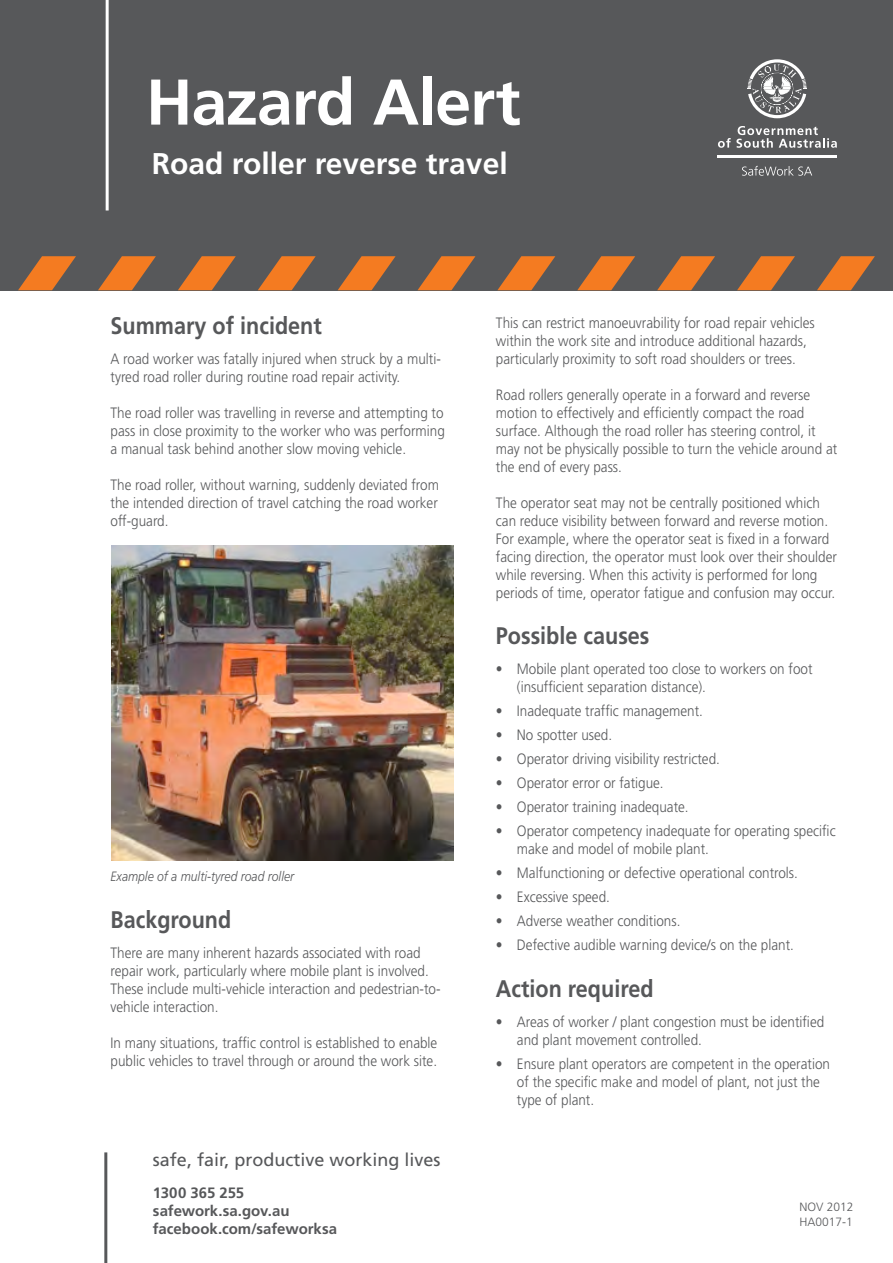
<style>
.page{position:relative;width:893px;height:1263px;background:#fff}
.page>*{position:absolute;margin:0;border:0;box-sizing:border-box;transform-origin:0 0}
.t1{font:700 64.5px "Frutiger";letter-spacing:-.015em;color:#fff}
.t2{font:700 30px "Frutiger";color:#fff}
.t3{font:700 24px "Frutiger";color:#57585a;scale:.9 1}
.t4{font:18px "Frutiger";color:#57585a}
.t5{font:300 15px/18px "Frutiger";color:#57585a;scale:.9 1}
.t6{font:700 15px "Frutiger";letter-spacing:-.005em;color:#57585a}
.t7{font:italic 300 13.5px "Frutiger";color:#57585a;scale:.9 1}
.t8{font:300 12px "Frutiger";color:#57585a}
</style>
<div class="page">
<div style="left:0;top:0;width:893px;height:259px;background:#57585a"></div>
<hr style="left:718px;top:155px;width:119px;height:3px;background:#fff">
<svg style="left:718px;top:126px;width:119px;height:22px"></svg>
<svg style="left:748px;top:59px;width:59px;height:59px"></svg>
<svg style="left:742px;top:166px;width:70px;height:10px"></svg>
<hr style="left:106px;top:0;width:3px;height:210px;background:#fff">
<div style="left:0;top:256px;width:893px;height:34px;background:#57585a"></div>
<svg style="left:18px;top:256px;width:58px;height:34px"></svg>
<svg style="left:98px;top:256px;width:58px;height:34px"></svg>
<svg style="left:178px;top:256px;width:58px;height:34px"></svg>
<svg style="left:258px;top:256px;width:58px;height:34px"></svg>
<svg style="left:338px;top:256px;width:58px;height:34px"></svg>
<svg style="left:418px;top:256px;width:57px;height:34px"></svg>
<svg style="left:497px;top:256px;width:58px;height:34px"></svg>
<svg style="left:577px;top:256px;width:58px;height:34px"></svg>
<svg style="left:657px;top:256px;width:58px;height:34px"></svg>
<svg style="left:737px;top:256px;width:58px;height:34px"></svg>
<svg style="left:817px;top:256px;width:58px;height:34px"></svg>
<hr style="left:104px;top:1152px;width:3px;height:111px;background:#57585a">
<img style="left:112px;top:546px;width:341px;height:314px">
<p class="t1" style="left:146px;top:64px;width:376px">Hazard Alert</p>
<p class="t2" style="left:152px;top:146px;width:357px">Road roller reverse travel</p>
<p class="t3" style="left:111px;top:312px;width:236px">Summary of incident</p>
<p class="t5" style="left:111px;top:350px;width:368px">A road worker was fatally injured when struck by a multi&shy;tyred road roller during routine road repair activity.</p>
<p class="t5" style="left:111px;top:404px;width:373px;text-align:justify">The road roller was travelling in reverse and attempting to pass in close proximity to the worker who was performing a manual task behind another slow moving vehicle.</p>
<p class="t5" style="left:111px;top:476px;width:366px;text-align:justify">The road roller, without warning, suddenly deviated from the intended direction of travel catching the road worker off-guard.</p>
<p class="t7" style="left:111px;top:868px;width:205px">Example of a multi-tyred road roller</p>
<p class="t3" style="left:111px;top:905px;width:136px">Background</p>
<p class="t5" style="left:111px;top:943px;width:368px">There are many inherent hazards associated with road repair work, particularly where mobile plant is involved.<br>These include multi-vehicle interaction and pedestrian-to&shy;vehicle interaction.</p>
<p class="t5" style="left:111px;top:1033px;width:365px">In many situations, traffic control is established to enable public vehicles to travel through or around the work site.</p>
<p class="t4" style="left:153px;top:1149px;width:289px">safe, fair, productive working lives</p>
<p class="t6" style="left:153px;top:1184px;width:93px">1300 365 255</p>
<p class="t6" style="left:153px;top:1202px;width:138px">safework.sa.gov.au</p>
<p class="t6" style="left:153px;top:1220px;width:186px">facebook.com/safeworksa</p>
<p class="t5" style="left:496px;top:313px;width:356px">This can restrict manoeuvrability for road repair vehicles within the work site and introduce additional hazards, particularly proximity to soft road shoulders or trees.</p>
<p class="t5" style="left:496px;top:385px;width:381px">Road rollers generally operate in a forward and reverse motion to effectively and efficiently compact the road surface. Although the road roller has steering control, it may not be physically possible to turn the vehicle around at the end of every pass.</p>
<p class="t5" style="left:496px;top:493px;width:380px">The operator seat may not be centrally positioned which can reduce visibility between forward and reverse motion.<br>For example, where the operator seat is fixed in a forward facing direction, the operator must look over their shoulder while reversing. When this activity is performed for long periods of time, operator fatigue and confusion may occur.</p>
<p class="t3" style="left:496px;top:622px;width:172px">Possible causes</p>
<p class="t5" style="left:517px;top:660px;width:330px;text-indent:-21px">• Mobile plant operated too close to workers on foot (insufficient separation distance).</p>
<p class="t5" style="left:496px;top:702px;width:232px">• Inadequate traffic management.</p>
<p class="t5" style="left:496px;top:726px;width:131px">• No spotter used.</p>
<p class="t5" style="left:496px;top:750px;width:250px">• Operator driving visibility restricted.</p>
<p class="t5" style="left:496px;top:774px;width:188px">• Operator error or fatigue.</p>
<p class="t5" style="left:496px;top:798px;width:216px">• Operator training inadequate.</p>
<p class="t5" style="left:517px;top:822px;width:356px;text-indent:-21px">• Operator competency inadequate for operating specific make and model of mobile plant.</p>
<p class="t5" style="left:496px;top:864px;width:337px">• Malfunctioning or defective operational controls.</p>
<p class="t5" style="left:496px;top:888px;width:128px">• Excessive speed.</p>
<p class="t5" style="left:496px;top:912px;width:207px">• Adverse weather conditions.</p>
<p class="t5" style="left:496px;top:936px;width:333px">• Defective audible warning device/s on the plant.</p>
<p class="t3" style="left:496px;top:975px;width:177px">Action required</p>
<p class="t5" style="left:517px;top:1013px;width:343px;text-indent:-21px">• Areas of worker / plant congestion must be identified and plant movement controlled.</p>
<p class="t5" style="left:517px;top:1055px;width:349px;text-indent:-21px">• Ensure plant operators are competent in the operation of the specific make and model of plant, not just the type of plant.</p>
<p class="t8" style="left:799px;top:1200px;width:56px">NOV 2012</p>
<p class="t8" style="left:799px;top:1215px;width:55px">HA0017-1</p>
</div>
